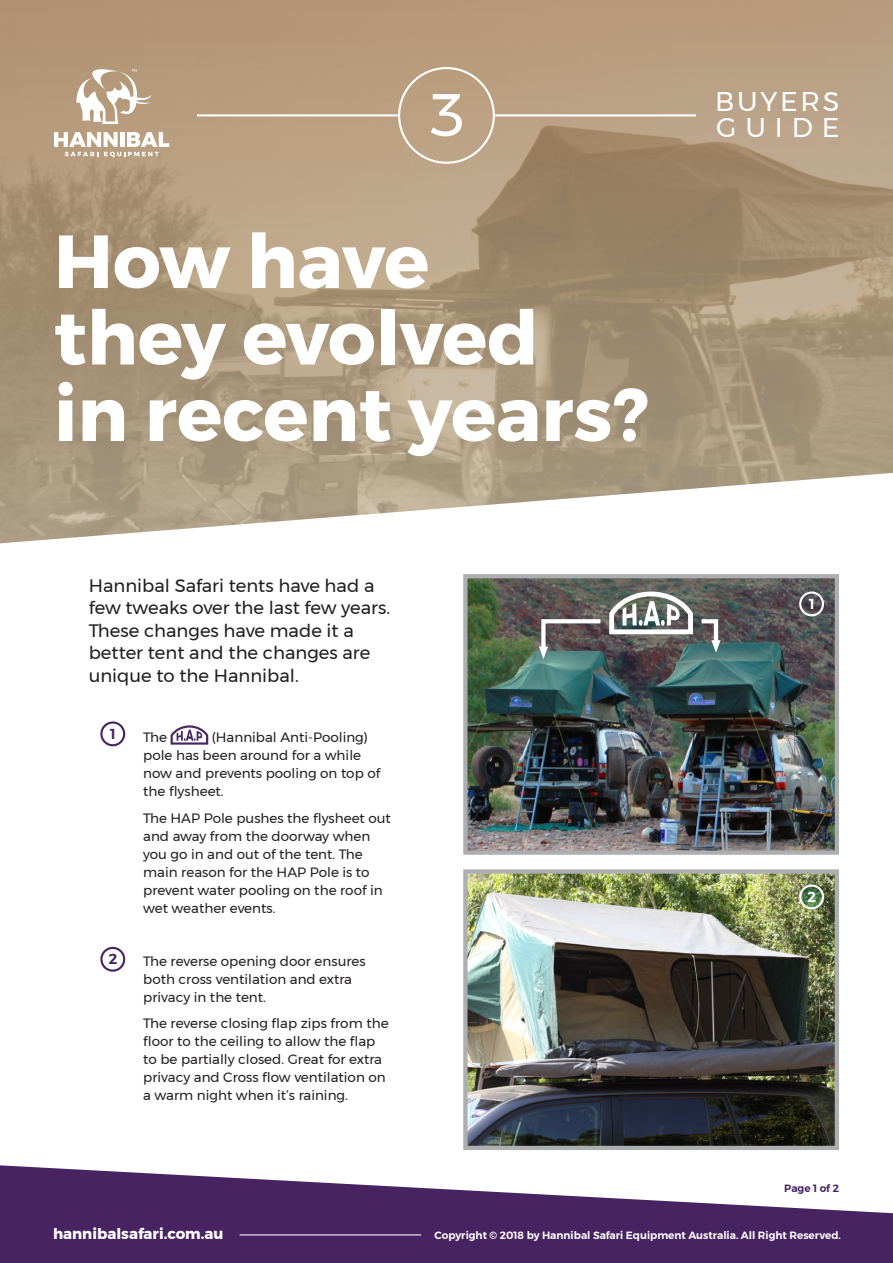
<style>
.page{position:relative;width:893px;height:1263px;background:#fff}
.page>*{position:absolute;margin:0;border:0;box-sizing:border-box;transform-origin:0 0}
.t1{font:700 75px/76.5px "Montserrat";color:#fff}
.t2{font:60px "Montserrat";color:#fff}
.t3{font:27px/25.5px "Montserrat";letter-spacing:.1em;color:#fff}
.t4{font:18px/22.5px "Montserrat";color:#231f20}
.t5{font:700 15px "Montserrat";color:#fff}
.t6{font:600 14.4px "Montserrat";color:#472361}
.t7{font:600 14.4px "Montserrat";color:#fff}
.Body_Copy{font:13.5px/18px "Montserrat";color:#231f20}
.t8{font:600 10.5px "Montserrat";color:#fff}
.t9{font:600 10.5px "Montserrat";color:#472361}
</style>
<div class="page">
<img style="left:0;top:0;width:893px;height:543px">
<img style="left:468px;top:579px;width:366px;height:271px">
<div style="left:463px;top:574px;width:376px;height:281px;border:4px solid #adaeb0"></div>
<img style="left:468px;top:874px;width:366px;height:271px">
<div style="left:463px;top:869px;width:376px;height:281px;border:4px solid #adaeb0"></div>
<svg style="left:0;top:1165px;width:893px;height:98px;fill:#472361"></svg>
<hr style="left:240px;top:1234px;width:181px;height:1px;background:#fff">
<svg style="left:54px;top:132px;width:115px;height:25px"></svg>
<svg style="left:70px;top:69px;width:81px;height:55px"></svg>
<hr style="left:197px;top:114px;width:201px;height:2px;background:#fff">
<hr style="left:495px;top:114px;width:201px;height:2px;background:#fff">
<div style="left:398px;top:67px;width:97px;height:97px;border:2px solid #fff;border-radius:50%"></div>
<svg style="left:539px;top:591px;width:181px;height:68px;background:#757775"></svg>
<svg style="left:171px;top:725px;width:37px;height:20px"></svg>
<div style="left:100px;top:947px;width:25px;height:25px;border:2px solid #472361;border-radius:50%"></div>
<div style="left:100px;top:721px;width:25px;height:25px;border:2px solid #472361;border-radius:50%"></div>
<div style="left:799px;top:591px;width:25px;height:25px;border:2px solid #fff;border-radius:50%"></div>
<svg style="left:800px;top:885px;width:23px;height:23px"></svg>
<div style="left:799px;top:884px;width:25px;height:25px;border:2px solid #fff;border-radius:50%"></div>
<p class="t2" style="left:430px;top:69px;width:37px">3</p>
<p class="t3" style="left:715px;top:89px;width:126px">BUYERS<br>GUIDE</p>
<p class="t1" style="left:54px;top:223px;width:595px">How have<br>they evolved<br>in recent years?</p>
<p class="t4" style="left:89px;top:574px;width:303px">Hannibal Safari tents have had a few tweaks over the last few years.<br>These changes have made it a better tent and the changes are unique to the Hannibal.</p>
<p class="t6" style="left:110px;top:722px;width:7px">1</p>
<p class="t6" style="left:109px;top:948px;width:10px">2</p>
<p class="Body_Copy" style="left:143px;top:728px;width:239px;text-indent:69px">(Hannibal Anti-Pooling) pole has been around for a while now and prevents pooling on top of the flysheet.</p>
<p class="Body_Copy" style="left:143px;top:809px;width:249px">The HAP Pole pushes the flysheet out and away from the doorway when you go in and out of the tent. The main reason for the HAP Pole is to prevent water pooling on the roof in wet weather events.</p>
<p class="Body_Copy" style="left:143px;top:728px;width:25px">The</p>
<p class="Body_Copy" style="left:143px;top:952px;width:224px">The reverse opening door ensures both cross ventilation and extra privacy in the tent.</p>
<p class="Body_Copy" style="left:143px;top:1014px;width:247px">The reverse closing flap zips from the floor to the ceiling to allow the flap to be partially closed. Great for extra privacy and Cross flow ventilation on a warm night when it’s raining.</p>
<p class="t7" style="left:809px;top:592px;width:7px">1</p>
<p class="t7" style="left:807px;top:885px;width:10px">2</p>
<p class="t9" style="left:784px;top:1180px;width:56px">Page 1 of 2</p>
<p class="t5" style="left:53px;top:1221px;width:172px">hannibalsafari.com.au</p>
<p class="t8" style="left:435px;top:1227px;width:408px">Copyright © 2018 by Hannibal Safari Equipment Australia. All Right Reserved.</p>
</div>
